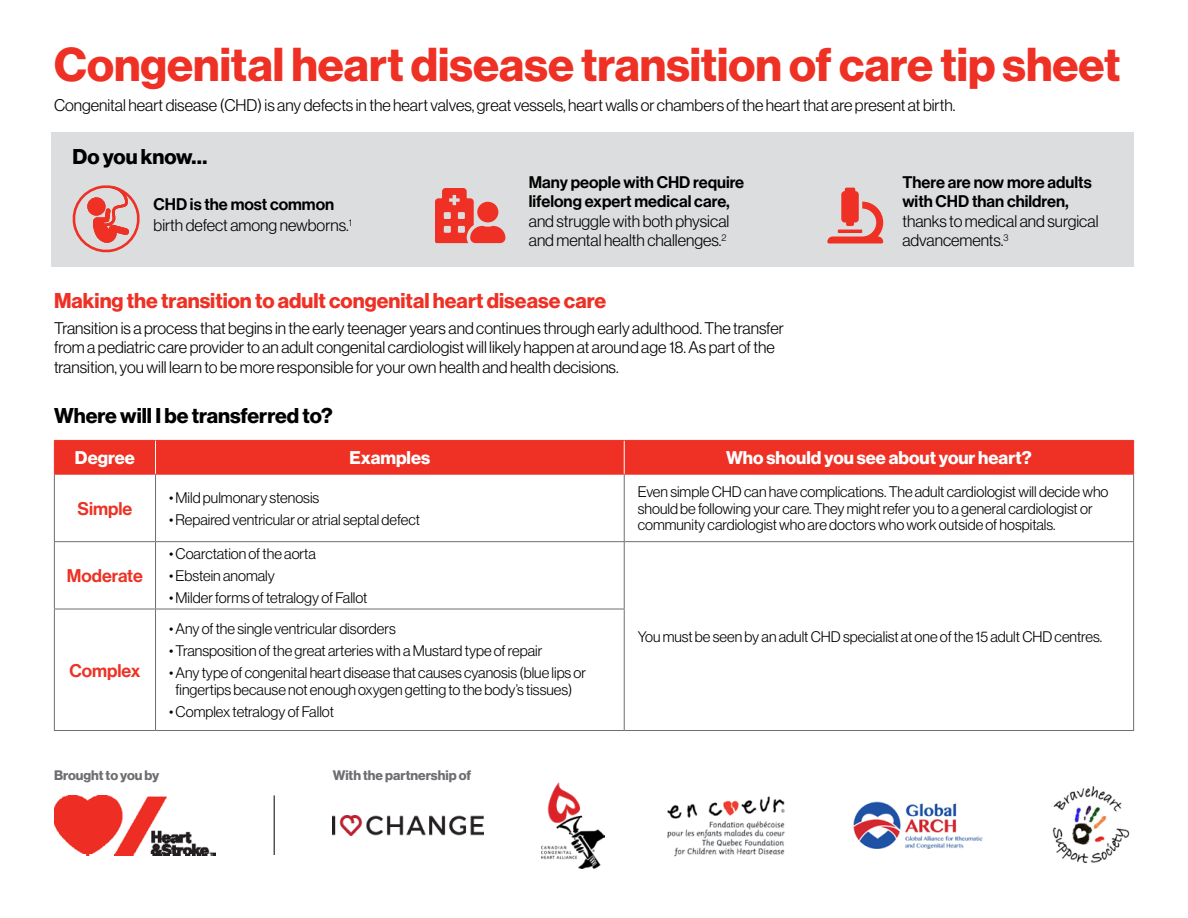
<style>
.page{position:relative;width:1188px;height:918px;background:#fff}
.page>*{position:absolute;margin:0;border:0;box-sizing:border-box;transform-origin:0 0}
.t1{font:46.5px "N Haas Grotesk DS Std 75 Bd";color:#ee3124}
.t2{font:21px "N Haas Grotesk DS Std 75 Bd";color:#ee3124}
.t3{font:21px "N Haas Grotesk DS Std 75 Bd";color:#000}
.t4{font:18px "N Haas Grotesk DS Std 75 Bd";color:#fff}
.t5{font:18px "N Haas Grotesk DS Std 65 Md";color:#ee3124}
.t6{font:16.5px/19.5px "N Haas Grotesk DS Std 45 Lt";color:#000}
.t7{font:16.5px/19.5px "N Haas Grotesk DS Std 65 Md";color:#000}
.t8{font:15px/16.5px "N Haas Grotesk DS Std 45 Lt";color:#000}
.t9{font:13.5px "N Haas Grotesk DS Std 75 Bd";color:#6d6e71}
</style>
<div class="page">
<div style="left:51px;top:132px;width:1083px;height:135px;background:#dcddde"></div>
<img style="left:54px;top:795px;width:161px;height:60px">
<hr style="left:274px;top:795px;width:1px;height:60px;background:#000">
<img style="left:1052px;top:785px;width:78px;height:78px">
<img style="left:541px;top:782px;width:63px;height:86px">
<img style="left:853px;top:801px;width:130px;height:48px">
<img style="left:667px;top:796px;width:118px;height:61px">
<img style="left:333px;top:815px;width:151px;height:20px">
<svg style="left:72px;top:185px;width:68px;height:68px"></svg>
<svg style="left:435px;top:188px;width:70px;height:55px"></svg>
<svg style="left:827px;top:188px;width:56px;height:56px"></svg>
<div style="left:55px;top:441px;width:1078px;height:33px;background:#ee3124"></div>
<hr style="left:54px;top:475px;width:1px;height:66px;background:#6d6e71">
<hr style="left:155px;top:475px;width:1px;height:66px;background:#6d6e71">
<hr style="left:624px;top:475px;width:1px;height:66px;background:#6d6e71">
<hr style="left:1133px;top:475px;width:1px;height:66px;background:#6d6e71">
<hr style="left:54px;top:541px;width:102px;height:1px;background:#6d6e71">
<hr style="left:54px;top:542px;width:1px;height:67px;background:#6d6e71">
<hr style="left:156px;top:541px;width:468px;height:1px;background:#6d6e71">
<hr style="left:155px;top:542px;width:1px;height:67px;background:#6d6e71">
<hr style="left:624px;top:541px;width:510px;height:1px;background:#6d6e71">
<hr style="left:624px;top:542px;width:1px;height:67px;background:#6d6e71">
<hr style="left:1133px;top:542px;width:1px;height:67px;background:#6d6e71">
<hr style="left:1133px;top:609px;width:1px;height:121px;background:#6d6e71">
<hr style="left:624px;top:730px;width:510px;height:1px;background:#6d6e71">
<hr style="left:54px;top:609px;width:102px;height:1px;background:#6d6e71">
<hr style="left:54px;top:609px;width:1px;height:121px;background:#6d6e71">
<hr style="left:156px;top:609px;width:469px;height:1px;background:#6d6e71">
<hr style="left:155px;top:609px;width:1px;height:121px;background:#6d6e71">
<hr style="left:624px;top:609px;width:1px;height:121px;background:#6d6e71">
<hr style="left:54px;top:730px;width:102px;height:1px;background:#6d6e71">
<hr style="left:156px;top:730px;width:468px;height:1px;background:#6d6e71">
<hr style="left:54px;top:440px;width:102px;height:1px;background:#ee3124">
<hr style="left:54px;top:441px;width:1px;height:33px;background:#ee3124">
<hr style="left:156px;top:440px;width:468px;height:1px;background:#ee3124">
<hr style="left:624px;top:440px;width:510px;height:1px;background:#ee3124">
<hr style="left:1133px;top:441px;width:1px;height:33px;background:#ee3124">
<hr style="left:54px;top:474px;width:102px;height:1px;background:#ee3124">
<hr style="left:156px;top:474px;width:468px;height:1px;background:#ee3124">
<hr style="left:624px;top:474px;width:510px;height:1px;background:#ee3124">
<hr style="left:155px;top:441px;width:1px;height:33px;background:#fff">
<hr style="left:624px;top:441px;width:1px;height:33px;background:#fff">
<h1 class="t1" style="left:54px;top:37px;width:1068px">Congenital heart disease transition of care tip sheet</h1>
<p class="t6" style="left:54px;top:95px;width:903px">Congenital heart disease (CHD) is any defects in the heart valves, great vessels, heart walls or chambers of the heart that are present at birth.</p>
<h2 class="t3" style="left:73px;top:145px;width:136px">Do you know…</h2>
<p class="t7" style="left:154px;top:194px;width:182px">CHD is the most common</p>
<p class="t6" style="left:154px;top:216px;width:200px">birth defect among newborns.<sup>1</sup></p>
<p class="t7" style="left:529px;top:173px;width:217px">Many people with CHD require lifelong expert medical care,</p>
<p class="t6" style="left:529px;top:211px;width:202px">and struggle with both physical and mental health challenges.<sup>2</sup></p>
<h2 class="t2" style="left:54px;top:288px;width:554px">Making the transition to adult congenital heart disease care</h2>
<p class="t6" style="left:54px;top:318px;width:731px">Transition is a process that begins in the early teenager years and continues through early adulthood. The transfer from a pediatric care provider to an adult congenital cardiologist will likely happen at around age 18. As part of the transition, you will learn to be more responsible for your own health and health decisions.</p>
<h2 class="t3" style="left:54px;top:404px;width:280px">Where will I be transferred to?</h2>
<p class="t7" style="left:902px;top:173px;width:191px">There are now more adults with CHD than children,</p>
<p class="t6" style="left:902px;top:211px;width:198px">thanks to medical and surgical advancements.<sup>3</sup></p>
<p class="t4" style="left:75px;top:447px;width:61px">Degree</p>
<p class="t4" style="left:350px;top:447px;width:82px">Examples</p>
<p class="t4" style="left:726px;top:447px;width:307px">Who should you see about your heart?</p>
<p class="t5" style="left:78px;top:498px;width:56px">Simple</p>
<p class="t8" style="left:638px;top:484px;width:472px">Even simple CHD can have complications. The adult cardiologist will decide who should be following your care. They might refer you to a general cardiologist or community cardiologist who are doctors who work outside of hospitals.</p>
<p class="t8" style="left:169px;top:489px;width:152px">• Mild pulmonary stenosis</p>
<p class="t8" style="left:169px;top:511px;width:252px">• Repaired ventricular or atrial septal defect</p>
<p class="t5" style="left:67px;top:566px;width:77px">Moderate</p>
<p class="t5" style="left:69px;top:660px;width:73px">Complex</p>
<p class="t8" style="left:169px;top:546px;width:148px">• Coarctation of the aorta</p>
<p class="t8" style="left:169px;top:568px;width:107px">• Ebstein anomaly</p>
<p class="t8" style="left:169px;top:590px;width:200px">• Milder forms of tetralogy of Fallot</p>
<p class="t8" style="left:169px;top:621px;width:228px">• Any of the single ventricular disorders</p>
<p class="t8" style="left:169px;top:643px;width:375px">• Transposition of the great arteries with a Mustard type of repair</p>
<p class="t8" style="left:169px;top:665px;width:419px;text-align:center">• Any type of congenital heart disease that causes cyanosis (blue lips or fingertips because not enough oxygen getting to the body’s tissues)</p>
<p class="t8" style="left:169px;top:703px;width:166px">• Complex tetralogy of Fallot</p>
<p class="t9" style="left:54px;top:768px;width:107px">Brought to you by</p>
<p class="t9" style="left:333px;top:768px;width:140px">With the partnership of</p>
<p class="t8" style="left:638px;top:628px;width:466px">You must be seen by an adult CHD specialist at one of the 15 adult CHD centres.</p>
</div>
